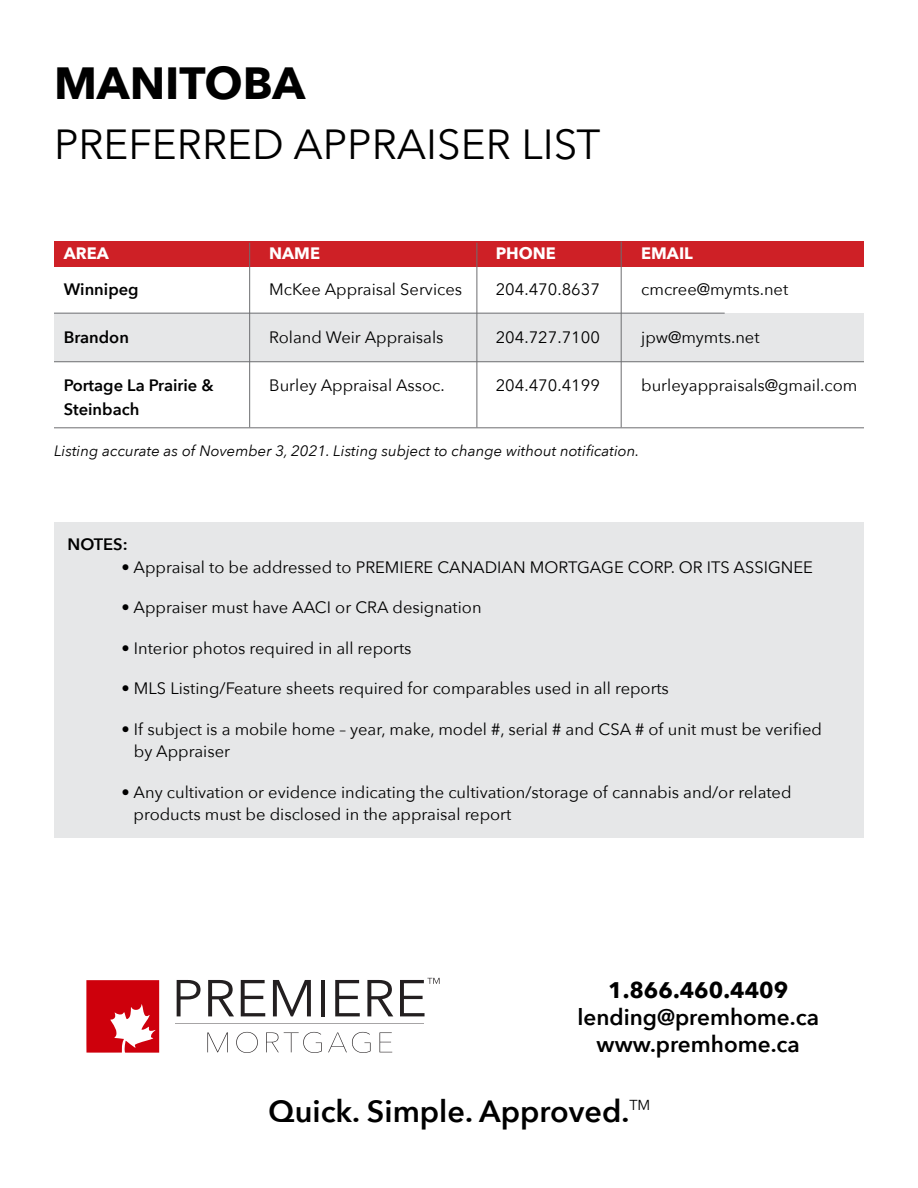
<style>
.page{position:relative;width:918px;height:1188px;background:#fff}
.page>*{position:absolute;margin:0;border:0;box-sizing:border-box;transform-origin:0 0}
.t1{font:700 45px "Avenir Next";color:#000}
.t2{font:42px "Avenir Next";color:#000}
.t3{font:600 30.6px "Avenir Next";color:#000}
.t4{font:600 22.5px/27.9px "Avenir Next";color:#000;text-align:center}
.t5{font:700 22.5px "Avenir Next";color:#000}
.t6{font:16.5px/22.5px "Avenir Next";color:#000}
.t7{font:600 16.5px "Avenir Next";color:#000}
.t8{font:700 16.5px "Avenir Next";color:#fff}
.t9{font:italic 15px "Avenir Next";color:#000}
</style>
<div class="page">
<div style="left:54px;top:523px;width:809px;height:315px;background:#e6e7e8"></div>
<div style="left:54px;top:313px;width:810px;height:49px;background:#e6e7e8"></div>
<div style="left:54px;top:241px;width:810px;height:26px;background:#ce2026"></div>
<hr style="left:54px;top:427px;width:810px;height:1px;background:#6d6e71">
<hr style="left:249px;top:243px;width:1px;height:184px;background:#6d6e71">
<hr style="left:477px;top:243px;width:1px;height:184px;background:#6d6e71">
<hr style="left:621px;top:242px;width:1px;height:185px;background:#6d6e71">
<hr style="left:54px;top:361px;width:810px;height:1px;background:#6d6e71">
<hr style="left:54px;top:313px;width:671px;height:1px;background:#6d6e71">
<svg style="left:177px;top:980px;width:24px;height:36px"></svg>
<svg style="left:208px;top:980px;width:26px;height:36px"></svg>
<svg style="left:241px;top:980px;width:24px;height:36px"></svg>
<svg style="left:273px;top:980px;width:38px;height:36px"></svg>
<hr style="left:321px;top:980px;width:4px;height:36px;background:#231f20">
<svg style="left:335px;top:980px;width:25px;height:36px"></svg>
<svg style="left:367px;top:980px;width:26px;height:36px"></svg>
<svg style="left:400px;top:978px;width:40px;height:38px"></svg>
<svg style="left:207px;top:1032px;width:21px;height:20px"></svg>
<svg style="left:236px;top:1032px;width:22px;height:21px"></svg>
<svg style="left:266px;top:1032px;width:56px;height:21px"></svg>
<svg style="left:328px;top:1032px;width:43px;height:21px"></svg>
<svg style="left:380px;top:1032px;width:12px;height:20px"></svg>
<hr style="left:176px;top:1023px;width:248px;height:1px;background:#a7a5a6">
<svg style="left:86px;top:980px;width:73px;height:73px"></svg>
<h1 class="t1" style="left:54px;top:44px;width:253px">MANITOBA</h1>
<h2 class="t2" style="left:54px;top:109px;width:548px">PREFERRED APPRAISER LIST</h2>
<p class="t8" style="left:64px;top:239px;width:47px">AREA</p>
<p class="t8" style="left:269px;top:239px;width:52px">NAME</p>
<p class="t8" style="left:496px;top:239px;width:62px">PHONE</p>
<p class="t8" style="left:641px;top:239px;width:53px">EMAIL</p>
<p class="t7" style="left:64px;top:276px;width:76px">Winnipeg</p>
<p class="t6" style="left:269px;top:278px;width:194px">McKee Appraisal Services</p>
<p class="t6" style="left:496px;top:278px;width:106px">204.470.8637</p>
<p class="t6" style="left:641px;top:278px;width:149px">cmcree@mymts.net</p>
<p class="t7" style="left:64px;top:324px;width:67px">Brandon</p>
<p class="t6" style="left:269px;top:326px;width:176px">Roland Weir Appraisals</p>
<p class="t6" style="left:496px;top:326px;width:106px">204.727.7100</p>
<p class="t6" style="left:641px;top:326px;width:120px">jpw@mymts.net</p>
<p class="t7" style="left:64px;top:372px;width:152px">Portage La Prairie &amp;</p>
<p class="t6" style="left:269px;top:374px;width:177px">Burley Appraisal Assoc.</p>
<p class="t6" style="left:496px;top:374px;width:106px">204.470.4199</p>
<p class="t6" style="left:641px;top:374px;width:218px">burleyappraisals@gmail.com</p>
<p class="t7" style="left:64px;top:396px;width:77px">Steinbach</p>
<p class="t9" style="left:54px;top:438px;width:587px">Listing accurate as of November 3, 2021. Listing subject to change without notification.</p>
<p class="t7" style="left:68px;top:530px;width:62px">NOTES:</p>
<p class="t6" style="left:122px;top:555px;width:693px">• Appraisal to be addressed to PREMIERE CANADIAN MORTGAGE CORP. OR ITS ASSIGNEE</p>
<p class="t6" style="left:122px;top:595px;width:362px">• Appraiser must have AACI or CRA designation</p>
<p class="t6" style="left:122px;top:636px;width:292px">• Interior photos required in all reports</p>
<p class="t6" style="left:122px;top:676px;width:549px">• MLS Listing/Feature sheets required for comparables used in all reports</p>
<p class="t6" style="left:134px;top:717px;width:690px;text-indent:-12px">• If subject is a mobile home – year, make, model #, serial # and CSA # of unit must be verified by Appraiser</p>
<p class="t6" style="left:134px;top:780px;width:659px;text-indent:-12px">• Any cultivation or evidence indicating the cultivation/storage of cannabis and/or related products must be disclosed in the appraisal report</p>
<h3 class="t5" style="left:608px;top:970px;width:182px">1.866.460.4409</h3>
<h3 class="t4" style="left:577px;top:1002px;width:243px">lending@premhome.ca www.premhome.ca</h3>
<h3 class="t3" style="left:269px;top:1085px;width:383px">Quick. Simple. Approved.<sup>TM</sup></h3>
</div>
